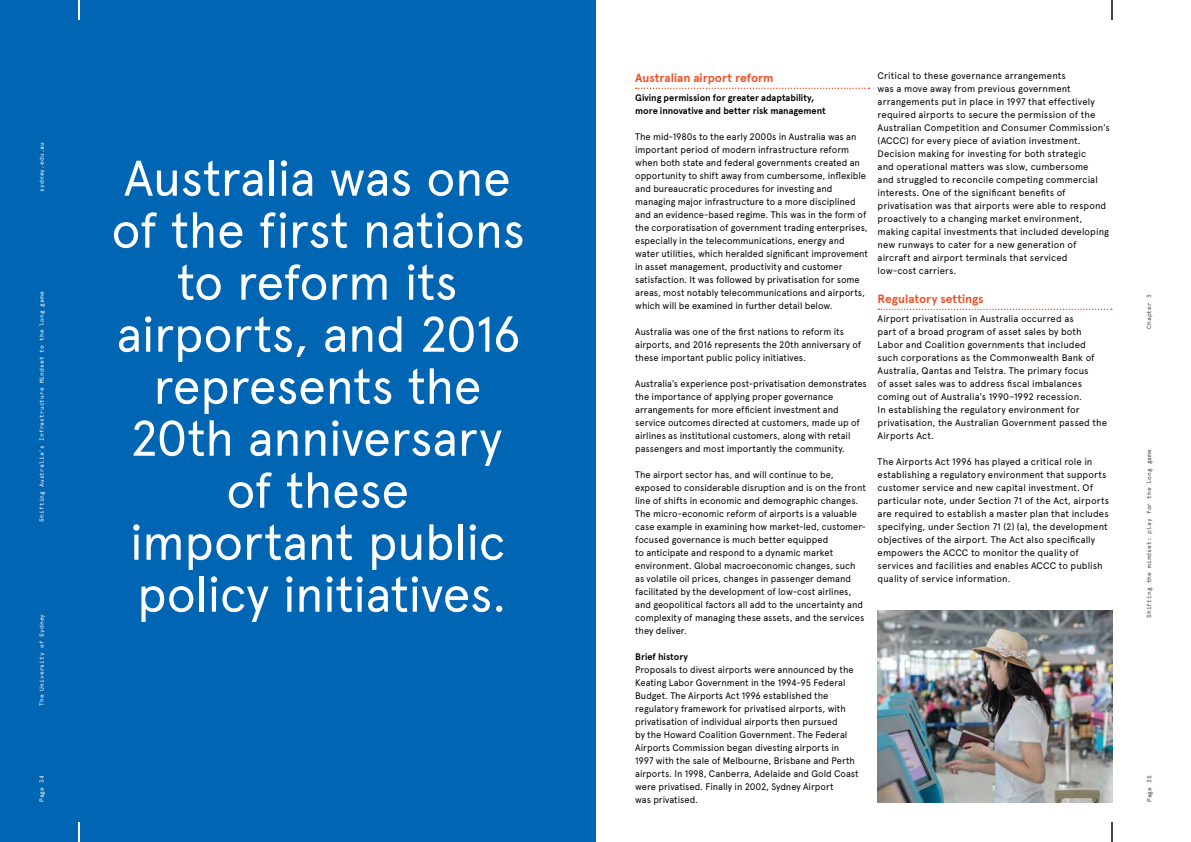
<style>
.page{position:relative;width:1191px;height:842px;background:#fff}
.page>*{position:absolute;margin:0;border:0;box-sizing:border-box;transform-origin:0 0}
.t1{font:50px/52px "Apercu Pro";letter-spacing:-.02em;color:#fff;text-align:center}
.t2{font:700 12px "Apercu Pro";letter-spacing:-.005em;color:#f04e23}
.t3{font:9.5px/13px "Apercu Pro";color:#000}
.t4{font:700 9.5px/13px "Apercu Pro";color:#000}
.t5{font:6px "Apercu Pro Mono";letter-spacing:.02em;color:#fff}
.t6{font:6px "Apercu Pro Mono";letter-spacing:.02em;color:#414042}
</style>
<div class="page">
<div style="left:0;top:0;width:595px;height:842px;background:#0065b2"></div>
<svg style="left:636px;top:88px;width:233px;height:1px"></svg>
<svg style="left:878px;top:309px;width:233px;height:1px"></svg>
<img style="left:877px;top:611px;width:235px;height:191px">
<hr style="left:1110px;top:822px;width:2px;height:20px;background:#414042">
<hr style="left:1110px;top:0;width:2px;height:20px;background:#414042">
<svg style="left:79px;top:822px;width:1px;height:20px"></svg>
<svg style="left:79px;top:0;width:1px;height:20px"></svg>
<p class="t3" style="left:877px;top:68px;width:234px">Critical to these governance arrangements<br>was a move away from previous government arrangements put in place in 1997 that effectively required airports to secure the permission of the Australian Competition and Consumer Commission’s (ACCC) for every piece of aviation investment.<br>Decision making for investing for both strategic<br>and operational matters was slow, cumbersome<br>and struggled to reconcile competing commercial interests. One of the significant benefits of privatisation was that airports were able to respond proactively to a changing market environment, making capital investments that included developing new runways to cater for a new generation of aircraft and airport terminals that serviced<br>low-cost carriers.</p>
<p class="t2" style="left:877px;top:290px;width:107px">Regulatory settings</p>
<p class="t3" style="left:877px;top:312px;width:231px">Airport privatisation in Australia occurred as<br>part of a broad program of asset sales by both Labor and Coalition governments that included such corporations as the Commonwealth Bank of Australia, Qantas and Telstra. The primary focus<br>of asset sales was to address fiscal imbalances coming out of Australia’s 1990–1992 recession.<br>In establishing the regulatory environment for privatisation, the Australian Government passed the Airports Act.</p>
<p class="t3" style="left:877px;top:455px;width:233px">The Airports Act 1996 has played a critical role in establishing a regulatory environment that supports customer service and new capital investment. Of particular note, under Section 71 of the Act, airports are required to establish a master plan that includes specifying, under Section 71 (2) (a), the development objectives of the airport. The Act also specifically empowers the ACCC to monitor the quality of services and facilities and enables ACCC to publish quality of service information.</p>
<p class="t2" style="left:635px;top:69px;width:140px">Australian airport reform</p>
<p class="t4" style="left:635px;top:91px;width:192px">Giving permission for greater adaptability, more innovative and better risk management</p>
<p class="t3" style="left:635px;top:130px;width:234px">The mid-1980s to the early 2000s in Australia was an important period of modern infrastructure reform when both state and federal governments created an opportunity to shift away from cumbersome, inflexible and bureaucratic procedures for investing and managing major infrastructure to a more disciplined and an evidence-based regime. This was in the form of the corporatisation of government trading enterprises, especially in the telecommunications, energy and water utilities, which heralded significant improvement in asset management, productivity and customer satisfaction. It was followed by privatisation for some areas, most notably telecommunications and airports, which will be examined in further detail below.</p>
<p class="t3" style="left:635px;top:325px;width:228px">Australia was one of the first nations to reform its airports, and 2016 represents the 20th anniversary of these important public policy initiatives.</p>
<p class="t3" style="left:635px;top:377px;width:233px">Australia’s experience post-privatisation demonstrates the importance of applying proper governance arrangements for more efficient investment and service outcomes directed at customers, made up of airlines as institutional customers, along with retail passengers and most importantly the community.</p>
<p class="t3" style="left:635px;top:468px;width:232px">The airport sector has, and will continue to be, exposed to considerable disruption and is on the front line of shifts in economic and demographic changes.<br>The micro-economic reform of airports is a valuable case example in examining how market-led, customer&shy;focused governance is much better equipped<br>to anticipate and respond to a dynamic market environment. Global macroeconomic changes, such as volatile oil prices, changes in passenger demand facilitated by the development of low-cost airlines, and geopolitical factors all add to the uncertainty and complexity of managing these assets, and the services they deliver.</p>
<p class="t4" style="left:635px;top:650px;width:54px">Brief history</p>
<p class="t3" style="left:635px;top:663px;width:225px">Proposals to divest airports were announced by the Keating Labor Government in the 1994-95 Federal Budget. The Airports Act 1996 established the regulatory framework for privatised airports, with privatisation of individual airports then pursued<br>by the Howard Coalition Government. The Federal Airports Commission began divesting airports in 1997 with the sale of Melbourne, Brisbane and Perth airports. In 1998, Canberra, Adelaide and Gold Coast were privatised. Finally in 2002, Sydney Airport<br>was privatised.</p>
<p class="t5" style="left:37px;top:192px;width:51px;rotate:-90deg">sydney.edu.au</p>
<h1 class="t1" style="left:111px;top:149px;width:415px">Australia was one of the first nations to reform its airports, and 2016 represents the<br>20th anniversary of these important public policy initiatives.</h1>
<p class="t5" style="left:37px;top:522px;width:232px;rotate:-90deg">Shifting Australia’s Infrastructure Mindset to the long game</p>
<p class="t6" style="left:1144px;top:329px;width:36px;rotate:-90deg">Chapter 3</p>
<p class="t6" style="left:1144px;top:618px;width:170px;rotate:-90deg">Shifting the mindset: play for the long game</p>
<p class="t5" style="left:37px;top:706px;width:94px;rotate:-90deg">The University of Sydney</p>
<p class="t5" style="left:37px;top:802px;width:28px;rotate:-90deg">Page 34</p>
<p class="t6" style="left:1144px;top:802px;width:28px;rotate:-90deg">Page 35</p>
</div>
